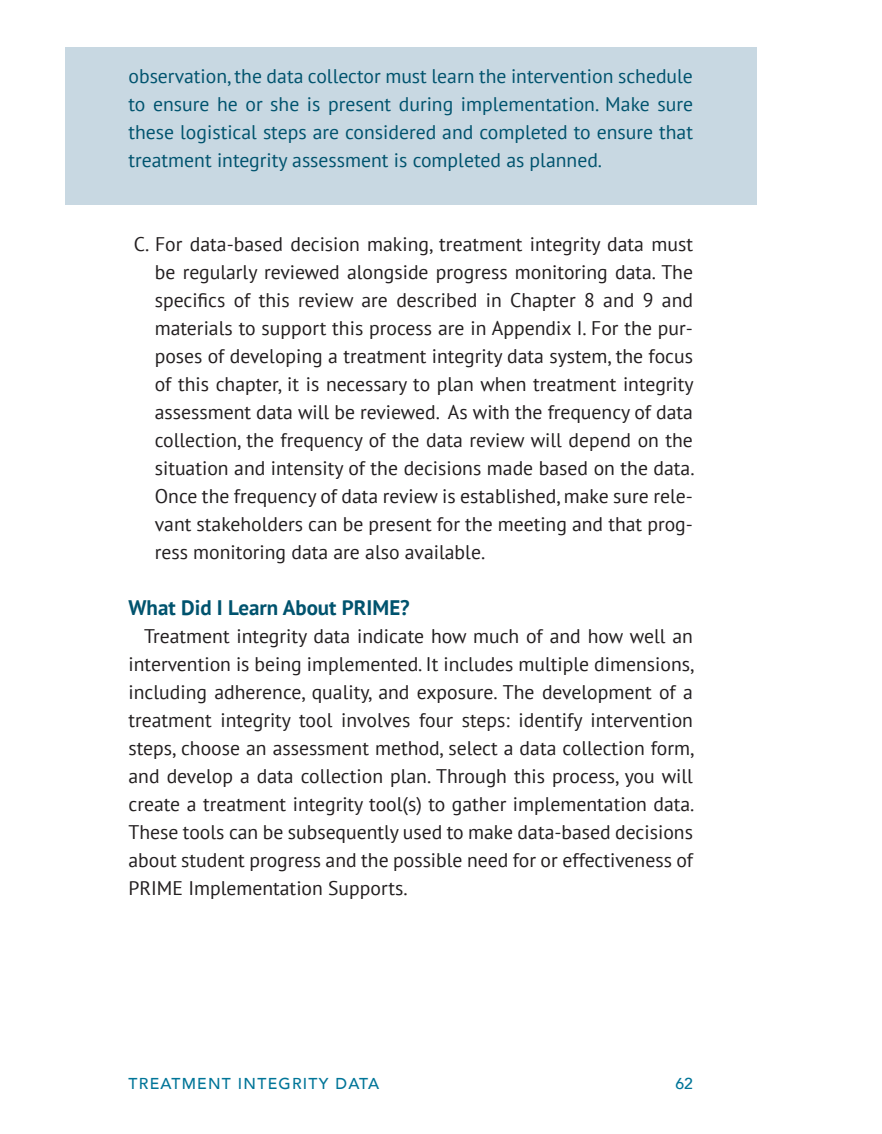
<style>
.page{position:relative;width:882px;height:1134px;background:#fff}
.page>*{position:absolute;margin:0;border:0;box-sizing:border-box;transform-origin:0 0}
.text{font:700 21px "PT Sans";color:#00536e}
.text-2{font:19.6px/28px "PT Sans";color:#231f20;text-align:justify}
.text-3{font:19.6px/28px "PT Sans";color:#00536e;text-align:justify}
.t1{font:500 15.75px "Avenir";letter-spacing:.08em;color:#007598}
</style>
<div class="page">
<div style="left:65px;top:47px;width:692px;height:158px;background:#c8d8e2"></div>
<p class="text-3" style="left:129px;top:62px;width:566px">observation, the data collector must learn the intervention schedule to ensure he or she is present during implementation. Make sure these logistical steps are considered and completed to ensure that treatment integrity assessment is completed as planned.</p>
<p class="text-2" style="left:155px;top:230px;width:541px;text-indent:-21px">C. For data-based decision making, treatment integrity data must be regularly reviewed alongside progress monitoring data. The specifics of this review are described in Chapter 8 and 9 and materials to support this process are in Appendix I. For the pur&shy;poses of developing a treatment integrity data system, the focus of this chapter, it is necessary to plan when treatment integrity assessment data will be reviewed. As with the frequency of data collection, the frequency of the data review will depend on the situation and intensity of the decisions made based on the data.<br>Once the frequency of data review is established, make sure rele&shy;vant stakeholders can be present for the meeting and that prog&shy;ress monitoring data are also available.</p>
<p class="text" style="left:129px;top:594px;width:283px">What Did I Learn About PRIME?</p>
<p class="text-2" style="left:129px;top:622px;width:568px;text-indent:16px">Treatment integrity data indicate how much of and how well an intervention is being implemented. It includes multiple dimensions, including adherence, quality, and exposure. The development of a treatment integrity tool involves four steps: identify intervention steps, choose an assessment method, select a data collection form, and develop a data collection plan. Through this process, you will create a treatment integrity tool(s) to gather implementation data.<br>These tools can be subsequently used to make data-based decisions about student progress and the possible need for or effectiveness of PRIME Implementation Supports.</p>
<p class="t1" style="left:129px;top:1070px;width:252px">TREATMENT INTEGRITY DATA</p>
<p class="t1" style="left:675px;top:1070px;width:19px">62</p>
</div>
